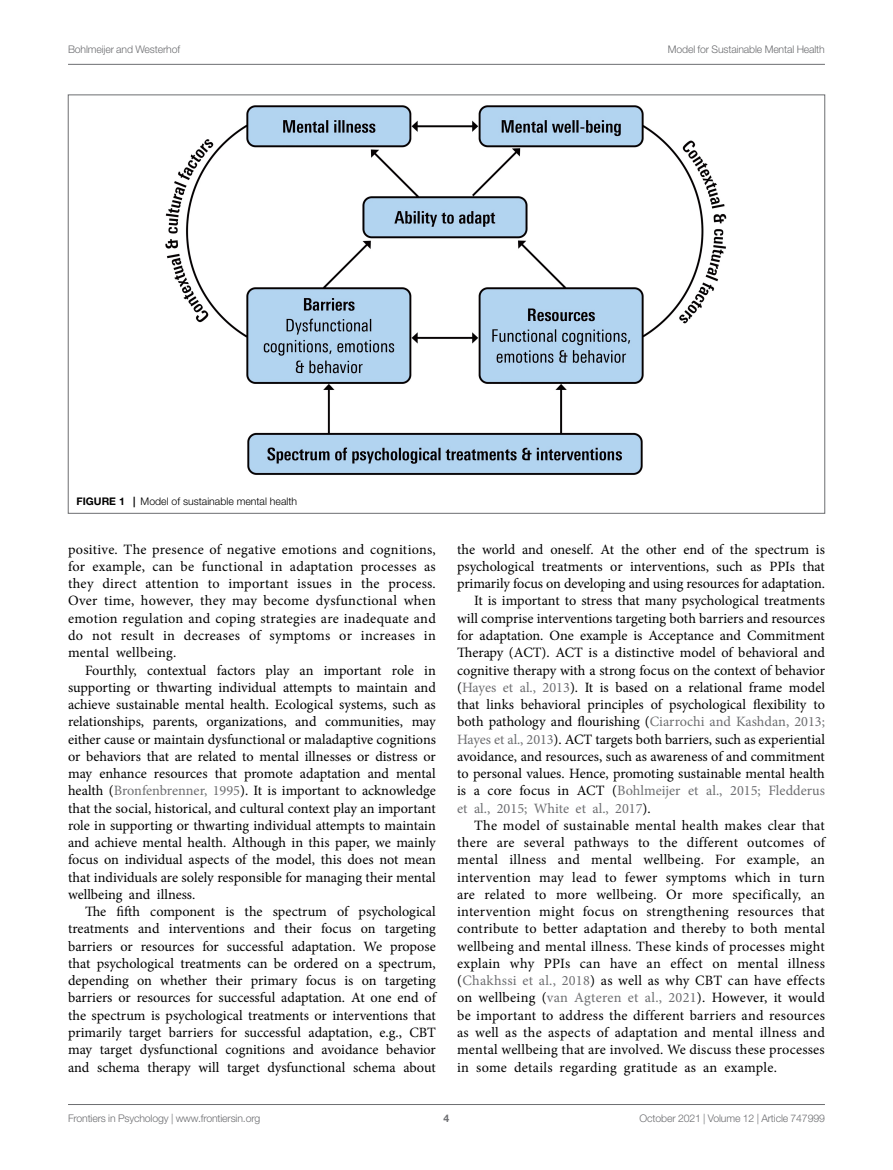
<style>
.page{position:relative;width:893px;height:1170px;background:#fff}
.page>*{position:absolute;margin:0;border:0;box-sizing:border-box;transform-origin:0 0}
.TEXT{font:14.25px/17.2px "Minion Pro";color:#000;text-align:justify}
.t1{font:300 10.5px "Helvetica Neue LT Std";letter-spacing:-.015em;color:#6d6e71}
.FIG_LEG{font:300 10.5px "Helvetica Neue LT Std";color:#000}
.t2{font:700 10.5px "Helvetica Neue LT Std";color:#6d6e71}
.s1{font-weight:700}
.s2{color:#6d6e71}
</style>
<div class="page">
<hr style="left:68px;top:64px;width:757px;height:1px;background:#6d6e71">
<hr style="left:68px;top:1104px;width:757px;height:1px;background:#6d6e71">
<img style="left:166px;top:105px;width:561px;height:370px">
<p class="t1" style="left:68px;top:42px;width:114px">Bohlmeijer and Westerhof</p>
<p class="t1" style="left:668px;top:42px;width:158px">Model for Sustainable Mental Health</p>
<p class="FIG_LEG" style="left:77px;top:494px;width:222px"><span class="s1">FIGURE 1 |</span> Model of sustainable mental health</p>
<p class="TEXT" style="left:68px;top:540px;width:369px">positive. The presence of negative emotions and cognitions, for example, can be functional in adaptation processes as they direct attention to important issues in the process.<br>Over time, however, they may become dysfunctional when emotion regulation and coping strategies are inadequate and do not result in decreases of symptoms or increases in mental wellbeing.</p>
<p class="TEXT" style="left:68px;top:661px;width:369px;text-indent:17px">Fourthly, contextual factors play an important role in supporting or thwarting individual attempts to maintain and achieve sustainable mental health. Ecological systems, such as relationships, parents, organizations, and communities, may either cause or maintain dysfunctional or maladaptive cognitions or behaviors that are related to mental illnesses or distress or may enhance resources that promote adaptation and mental health (<span class="s2">Bronfenbrenner, 1995</span>). It is important to acknowledge that the social, historical, and cultural context play an important role in supporting or thwarting individual attempts to maintain and achieve mental health. Although in this paper, we mainly focus on individual aspects of the model, this does not mean that individuals are solely responsible for managing their mental wellbeing and illness.</p>
<p class="TEXT" style="left:68px;top:903px;width:369px;text-indent:17px">The fifth component is the spectrum of psychological treatments and interventions and their focus on targeting barriers or resources for successful adaptation. We propose that psychological treatments can be ordered on a spectrum, depending on whether their primary focus is on targeting barriers or resources for successful adaptation. At one end of the spectrum is psychological treatments or interventions that primarily target barriers for successful adaptation, e.g., CBT may target dysfunctional cognitions and avoidance behavior and schema therapy will target dysfunctional schema about</p>
<p class="TEXT" style="left:457px;top:540px;width:369px">the world and oneself. At the other end of the spectrum is psychological treatments or interventions, such as PPIs that primarily focus on developing and using resources for adaptation.</p>
<p class="TEXT" style="left:457px;top:592px;width:369px;text-indent:17px">It is important to stress that many psychological treatments will comprise interventions targeting both barriers and resources for adaptation. One example is Acceptance and Commitment Therapy (ACT). ACT is a distinctive model of behavioral and cognitive therapy with a strong focus on the context of behavior (<span class="s2">Hayes et al., 2013</span>). It is based on a relational frame model that links behavioral principles of psychological flexibility to both pathology and flourishing (<span class="s2">Ciarrochi and Kashdan, 2013; Hayes et al., 2013</span>). ACT targets both barriers, such as experiential avoidance, and resources, such as awareness of and commitment to personal values. Hence, promoting sustainable mental health is a core focus in ACT (<span class="s2">Bohlmeijer et al., 2015; Fledderus et al., 2015; White et al., 2017</span>).</p>
<p class="TEXT" style="left:457px;top:816px;width:369px;text-indent:17px">The model of sustainable mental health makes clear that there are several pathways to the different outcomes of mental illness and mental wellbeing. For example, an intervention may lead to fewer symptoms which in turn are related to more wellbeing. Or more specifically, an intervention might focus on strengthening resources that contribute to better adaptation and thereby to both mental wellbeing and mental illness. These kinds of processes might explain why PPIs can have an effect on mental illness (<span class="s2">Chakhssi et al., 2018</span>) as well as why CBT can have effects on wellbeing (<span class="s2">van Agteren et al., 2021</span>). However, it would be important to address the different barriers and resources as well as the aspects of adaptation and mental illness and mental wellbeing that are involved. We discuss these processes in some details regarding gratitude as an example.</p>
<p class="t1" style="left:68px;top:1111px;width:194px">Frontiers in Psychology | www.frontiersin.org</p>
<p class="t2" style="left:444px;top:1111px;width:7px">4</p>
<p class="t1" style="left:640px;top:1111px;width:187px">October 2021 | Volume 12 | Article 747999</p>
</div>
